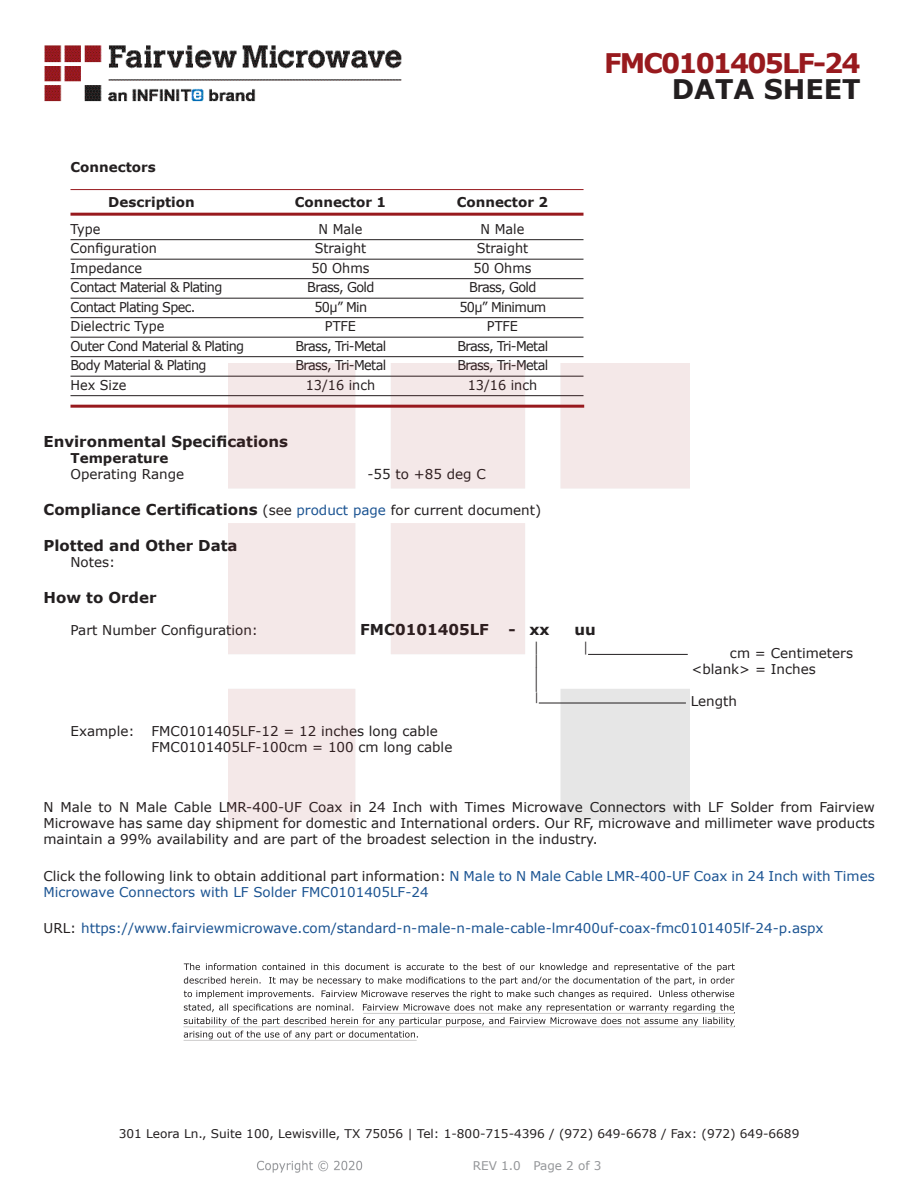
<style>
.page{position:relative;width:918px;height:1188px;background:#fff}
.page>*{position:absolute;margin:0;border:0;box-sizing:border-box;transform-origin:0 0}
.FM{font:700 27px "Verdana";letter-spacing:-.07em;color:#981a1e}
.t1{font:700 27px "Verdana";color:#231f20}
.Specs_Para{font:25.8px "Verdana";color:#231f20;scale:.39 1}
.Head1_for_Compliance{font:700 15px "Verdana";color:#231f20}
.Head1{font:700 15px "Verdana";color:#231f20}
.Specs_Para-2{font:700 15px "Verdana";color:#231f20}
.Web_Description_Para{font:13.5px/16.2px "Verdana";color:#231f20;text-align:justify}
.Table_Body_Connector{font:13.5px "Verdana";letter-spacing:-.05em;color:#231f20;scale:.95 1}
.Specs_Para-3{font:13.5px "Verdana";color:#231f20}
.Web_Description_Para-2{font:13.5px/16.2px "Verdana";color:#1a5392}
.URL_para{font:13.5px "Verdana";color:#1a5392}
.Table_Body_Connector-2{font:13.5px "Verdana";color:#231f20;scale:.95 1}
.Table_Header_Connect{font:700 13.5px "Verdana";color:#231f20}
.Head2_after_Head1{font:700 13.5px "Verdana";color:#231f20}
.Head2{font:700 13.5px "Verdana";color:#231f20}
.Specs_Para-4{font:13.5px "Verdana";color:#231f20;scale:.75 1}
.t2{font:12px "Verdana";color:#231f20}
.REV_Info{font:12px "Verdana";color:#939598}
.Specs_Para-5{font:11.25px "Verdana";color:#231f20;scale:.86 1}
.s1{font-weight:400;font-size:13.5px}
.s2{font-weight:400;font-size:13.5px;color:#1a5392}
.s3{color:#231f20}
</style>
<div class="page">
<hr style="left:70px;top:189px;width:514px;height:1px;background:#981a1e">
<hr style="left:70px;top:213px;width:514px;height:3px;background:#981a1e">
<hr style="left:70px;top:239px;width:514px;height:1px;background:#231f20">
<hr style="left:70px;top:259px;width:514px;height:1px;background:#231f20">
<hr style="left:70px;top:278px;width:514px;height:1px;background:#231f20">
<hr style="left:70px;top:298px;width:514px;height:1px;background:#231f20">
<hr style="left:70px;top:317px;width:514px;height:1px;background:#231f20">
<hr style="left:70px;top:337px;width:514px;height:1px;background:#231f20">
<hr style="left:70px;top:356px;width:514px;height:1px;background:#231f20">
<hr style="left:70px;top:376px;width:514px;height:1px;background:#231f20">
<hr style="left:70px;top:395px;width:514px;height:1px;background:#231f20">
<hr style="left:70px;top:405px;width:514px;height:3px;background:#981a1e">
<svg style="left:184px;top:963px;width:551px;height:76px"></svg>
<hr style="left:363px;top:1013px;width:372px;height:1px;background:#231f20">
<hr style="left:183px;top:1026px;width:551px;height:1px;background:#231f20">
<hr style="left:184px;top:1040px;width:233px;height:1px;background:#231f20">
<img style="left:257px;top:1160px;width:106px;height:13px">
<img style="left:228px;top:364px;width:462px;height:456px">
<img style="left:44px;top:45px;width:358px;height:57px">
<p class="Head2" style="left:70px;top:158px;width:87px">Connectors</p>
<p class="Table_Header_Connect" style="left:108px;top:192px;width:88px">Description</p>
<p class="Table_Header_Connect" style="left:295px;top:192px;width:93px">Connector 1</p>
<p class="Table_Header_Connect" style="left:457px;top:192px;width:93px">Connector 2</p>
<p class="Table_Body_Connector" style="left:70px;top:219px;width:33px">Type</p>
<p class="Table_Body_Connector" style="left:319px;top:219px;width:48px">N Male</p>
<p class="Table_Body_Connector" style="left:481px;top:219px;width:48px">N Male</p>
<p class="Table_Body_Connector-2" style="left:70px;top:239px;width:92px">Configuration</p>
<p class="Table_Body_Connector-2" style="left:315px;top:239px;width:56px">Straight</p>
<p class="Table_Body_Connector-2" style="left:477px;top:239px;width:56px">Straight</p>
<p class="Table_Body_Connector-2" style="left:70px;top:258px;width:77px">Impedance</p>
<p class="Table_Body_Connector" style="left:311px;top:258px;width:63px">50 Ohms</p>
<p class="Table_Body_Connector" style="left:473px;top:258px;width:63px">50 Ohms</p>
<p class="Table_Body_Connector" style="left:70px;top:278px;width:161px">Contact Material &amp; Plating</p>
<p class="Table_Body_Connector" style="left:307px;top:278px;width:72px">Brass, Gold</p>
<p class="Table_Body_Connector" style="left:469px;top:278px;width:72px">Brass, Gold</p>
<p class="Table_Body_Connector" style="left:70px;top:297px;width:133px">Contact Plating Spec.</p>
<p class="Table_Body_Connector" style="left:314px;top:297px;width:57px">50µ” Min</p>
<p class="Table_Body_Connector" style="left:459px;top:297px;width:93px">50µ” Minimum</p>
<p class="Table_Body_Connector-2" style="left:70px;top:317px;width:100px">Dielectric Type</p>
<p class="Table_Body_Connector" style="left:325px;top:317px;width:34px">PTFE</p>
<p class="Table_Body_Connector" style="left:487px;top:317px;width:34px">PTFE</p>
<p class="Table_Body_Connector" style="left:70px;top:336px;width:184px">Outer Cond Material &amp; Plating</p>
<p class="Table_Body_Connector" style="left:295px;top:336px;width:97px">Brass, Tri-Metal</p>
<p class="Table_Body_Connector" style="left:457px;top:336px;width:97px">Brass, Tri-Metal</p>
<p class="Table_Body_Connector" style="left:70px;top:356px;width:145px">Body Material &amp; Plating</p>
<p class="Table_Body_Connector" style="left:295px;top:356px;width:97px">Brass, Tri-Metal</p>
<p class="Table_Body_Connector" style="left:457px;top:356px;width:97px">Brass, Tri-Metal</p>
<p class="Table_Body_Connector" style="left:70px;top:375px;width:60px">Hex Size</p>
<p class="Table_Body_Connector" style="left:306px;top:375px;width:75px">13/16 inch</p>
<p class="Table_Body_Connector" style="left:468px;top:375px;width:75px">13/16 inch</p>
<p class="FM" style="left:604px;top:44px;width:258px">FMC0101405LF-24</p>
<p class="t1" style="left:672px;top:70px;width:191px">DATA SHEET</p>
<p class="Head1" style="left:44px;top:431px;width:246px">Environmental Specifications</p>
<p class="Head2_after_Head1" style="left:70px;top:448px;width:100px">Temperature</p>
<p class="Specs_Para-3" style="left:70px;top:465px;width:115px">Operating Range</p>
<p class="Specs_Para-3" style="left:368px;top:465px;width:120px">-55 to +85 deg C</p>
<p class="Head1_for_Compliance" style="left:44px;top:499px;width:499px">Compliance Certifications <span class="s1">(see</span> <span class="s2">product page</span> <span class="s1">for current document)</span></p>
<p class="Head1_for_Compliance" style="left:44px;top:535px;width:196px">Plotted and Other Data</p>
<p class="Specs_Para-3" style="left:70px;top:553px;width:46px">Notes:</p>
<p class="Head1_for_Compliance" style="left:44px;top:587px;width:115px">How to Order</p>
<p class="Specs_Para-3" style="left:70px;top:621px;width:189px">Part Number Configuration:</p>
<p class="Specs_Para-2" style="left:360px;top:619px;width:130px">FMC0101405LF</p>
<p class="Specs_Para-2" style="left:509px;top:619px;width:43px">- xx</p>
<p class="Specs_Para-2" style="left:575px;top:619px;width:23px">uu</p>
<p class="Specs_Para-4" style="left:534px;top:638px;width:8px">|</p>
<p class="Specs_Para-4" style="left:584px;top:638px;width:8px">|</p>
<p class="Specs_Para-3" style="left:730px;top:644px;width:125px">cm = Centimeters</p>
<p class="Specs_Para-4" style="left:534px;top:650px;width:8px">|</p>
<p class="Specs_Para-3" style="left:692px;top:660px;width:126px">&lt;blank&gt; = Inches</p>
<p class="Specs_Para" style="left:534px;top:660px;width:13px">|</p>
<p class="Specs_Para-5" style="left:534px;top:689px;width:7px">|</p>
<p class="Specs_Para-3" style="left:691px;top:692px;width:48px">Length</p>
<p class="Specs_Para-3" style="left:70px;top:722px;width:66px">Example:</p>
<p class="Specs_Para-3" style="left:152px;top:722px;width:288px">FMC0101405LF-12 = 12 inches long cable</p>
<p class="Specs_Para-3" style="left:152px;top:738px;width:302px">FMC0101405LF-100cm = 100 cm long cable</p>
<p class="Web_Description_Para" style="left:44px;top:799px;width:833px">N Male to N Male Cable LMR-400-UF Coax in 24 Inch with Times Microwave Connectors with LF Solder from Fairview Microwave has same day shipment for domestic and International orders. Our RF, microwave and millimeter wave products maintain a 99% availability and are part of the broadest selection in the industry.</p>
<p class="Web_Description_Para-2" style="left:44px;top:868px;width:833px"><span class="s3">Click the following link to obtain additional part information:</span> N Male to N Male Cable LMR-400-UF Coax in 24 Inch with Times<br>Microwave Connectors with LF Solder FMC0101405LF-24</p>
<p class="URL_para" style="left:44px;top:919px;width:782px"><span class="s3">URL:</span> https://www.fairviewmicrowave.com/standard-n-male-n-male-cable-lmr400uf-coax-fmc0101405lf-24-p.aspx</p>
<p class="t2" style="left:119px;top:1125px;width:682px">301 Leora Ln., Suite 100, Lewisville, TX 75056 | Tel: 1-800-715-4396 / (972) 649-6678 / Fax: (972) 649-6689</p>
<p class="REV_Info" style="left:473px;top:1157px;width:130px">REV 1.0 Page 2 of 3</p>
</div>
